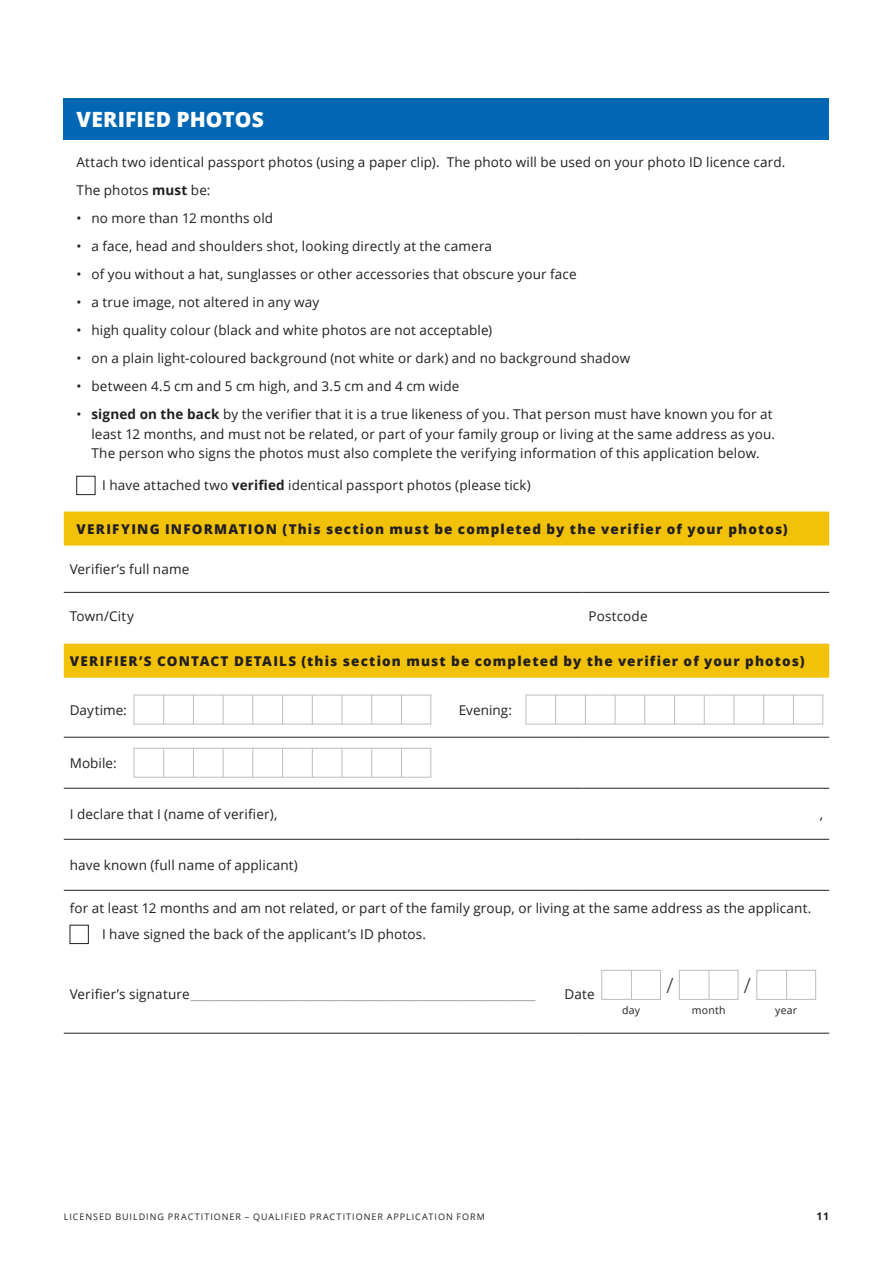
<style>
.page{position:relative;width:893px;height:1263px;background:#fff}
.page>*{position:absolute;margin:0;border:0;box-sizing:border-box;transform-origin:0 0}
.Subheading_1{font:800 21px "Open Sans";letter-spacing:.005em;color:#fff}
.t1{font:300 21px "Open Sans";color:#231f20}
.Body{font:13.5px/19.5px "Open Sans";letter-spacing:.01em;color:#231f20}
.Table_Subhead{font:800 13.5px "Open Sans";letter-spacing:.085em;color:#231f20}
.Table_Copy{font:13.5px "Open Sans";letter-spacing:.01em;color:#939598}
.Table_Copy-2{font:13.5px "Open Sans";color:#231f20}
.t2{font:10.5px "Open Sans";letter-spacing:.02em;color:#231f20}
.t3{font:700 10.5px "Open Sans";color:#231f20}
.t4{font:9px "Open Sans";letter-spacing:.11em;color:#231f20}
.s1{font-weight:700}
.s2{color:#231f20}
</style>
<div class="page">
<div style="left:64px;top:98px;width:765px;height:41px;background:#0166b3"></div>
<svg style="left:64px;top:512px;width:765px;height:166px"></svg>
<hr style="left:64px;top:592px;width:519px;height:1px;background:#231f20">
<hr style="left:583px;top:592px;width:246px;height:1px;background:#231f20">
<hr style="left:64px;top:788px;width:519px;height:1px;background:#231f20">
<hr style="left:583px;top:788px;width:246px;height:1px;background:#231f20">
<hr style="left:64px;top:839px;width:519px;height:1px;background:#231f20">
<hr style="left:583px;top:839px;width:246px;height:1px;background:#231f20">
<hr style="left:64px;top:737px;width:519px;height:1px;background:#231f20">
<hr style="left:583px;top:737px;width:246px;height:1px;background:#231f20">
<hr style="left:64px;top:890px;width:519px;height:1px;background:#231f20">
<hr style="left:583px;top:890px;width:246px;height:1px;background:#231f20">
<hr style="left:64px;top:1033px;width:519px;height:1px;background:#231f20">
<hr style="left:583px;top:1033px;width:246px;height:1px;background:#231f20">
<div style="left:77px;top:476px;width:18px;height:19px;border:1px solid #231f20"></div>
<div style="left:134px;top:695px;width:297px;height:29px;border:1px solid #bcbdc0"></div>
<svg style="left:163px;top:695px;width:1px;height:29px"></svg>
<svg style="left:193px;top:695px;width:1px;height:29px"></svg>
<svg style="left:223px;top:695px;width:1px;height:29px"></svg>
<svg style="left:252px;top:695px;width:1px;height:29px"></svg>
<svg style="left:282px;top:695px;width:1px;height:29px"></svg>
<svg style="left:312px;top:695px;width:1px;height:29px"></svg>
<svg style="left:342px;top:695px;width:1px;height:29px"></svg>
<svg style="left:371px;top:695px;width:1px;height:29px"></svg>
<svg style="left:401px;top:695px;width:1px;height:29px"></svg>
<div style="left:525px;top:695px;width:298px;height:29px;border:1px solid #bcbdc0"></div>
<svg style="left:555px;top:695px;width:1px;height:29px"></svg>
<svg style="left:585px;top:695px;width:1px;height:29px"></svg>
<svg style="left:615px;top:695px;width:1px;height:29px"></svg>
<svg style="left:644px;top:695px;width:1px;height:29px"></svg>
<svg style="left:674px;top:695px;width:1px;height:29px"></svg>
<svg style="left:704px;top:695px;width:1px;height:29px"></svg>
<svg style="left:734px;top:695px;width:1px;height:29px"></svg>
<svg style="left:763px;top:695px;width:1px;height:29px"></svg>
<svg style="left:793px;top:695px;width:1px;height:29px"></svg>
<div style="left:134px;top:748px;width:297px;height:30px;border:1px solid #bcbdc0"></div>
<svg style="left:163px;top:748px;width:1px;height:29px"></svg>
<svg style="left:193px;top:748px;width:1px;height:29px"></svg>
<svg style="left:223px;top:748px;width:1px;height:29px"></svg>
<svg style="left:252px;top:748px;width:1px;height:29px"></svg>
<svg style="left:282px;top:748px;width:1px;height:29px"></svg>
<svg style="left:312px;top:748px;width:1px;height:29px"></svg>
<svg style="left:342px;top:748px;width:1px;height:29px"></svg>
<svg style="left:371px;top:748px;width:1px;height:29px"></svg>
<svg style="left:401px;top:748px;width:1px;height:29px"></svg>
<div style="left:70px;top:925px;width:19px;height:19px;border:1px solid #231f20"></div>
<div style="left:679px;top:970px;width:59px;height:30px;border:1px solid #bcbdc0"></div>
<svg style="left:709px;top:970px;width:1px;height:29px"></svg>
<div style="left:601px;top:970px;width:60px;height:30px;border:1px solid #bcbdc0"></div>
<svg style="left:631px;top:970px;width:1px;height:29px"></svg>
<div style="left:756px;top:970px;width:60px;height:30px;border:1px solid #bcbdc0"></div>
<svg style="left:786px;top:970px;width:1px;height:29px"></svg>
<p class="Subheading_1" style="left:77px;top:103px;width:189px">VERIFIED PHOTOS</p>
<p class="Body" style="left:77px;top:152px;width:710px">Attach two identical passport photos (using a paper clip). The photo will be used on your photo ID licence card.</p>
<p class="Body" style="left:77px;top:180px;width:135px">The photos <span class="s1">must</span> be:</p>
<p class="Body" style="left:77px;top:208px;width:198px">• no more than 12 months old</p>
<p class="Body" style="left:77px;top:236px;width:417px">• a face, head and shoulders shot, looking directly at the camera</p>
<p class="Body" style="left:77px;top:264px;width:502px">• of you without a hat, sunglasses or other accessories that obscure your face</p>
<p class="Body" style="left:77px;top:292px;width:244px">• a true image, not altered in any way</p>
<p class="Body" style="left:77px;top:320px;width:417px">• high quality colour (black and white photos are not acceptable)</p>
<p class="Body" style="left:77px;top:348px;width:555px">• on a plain light-coloured background (not white or dark) and no background shadow</p>
<p class="Body" style="left:77px;top:376px;width:384px">• between 4.5 cm and 5 cm high, and 3.5 cm and 4 cm wide</p>
<p class="Body" style="left:91px;top:404px;width:685px;text-indent:-15px">• <span class="s1">signed on the back</span> by the verifier that it is a true likeness of you. That person must have known you for at least 12 months, and must not be related, or part of your family group or living at the same address as you.<br>The person who signs the photos must also complete the verifying information of this application below.</p>
<p class="Body" style="left:102px;top:475px;width:430px">I have attached two <span class="s1">verified</span> identical passport photos (please tick)</p>
<p class="Table_Subhead" style="left:77px;top:519px;width:713px">VERIFYING INFORMATION (This section must be completed by the verifier of your photos)</p>
<p class="Body" style="left:70px;top:559px;width:121px">Verifier’s full name</p>
<p class="Body" style="left:70px;top:606px;width:66px">Town/City</p>
<p class="Body" style="left:589px;top:606px;width:61px">Postcode</p>
<p class="Table_Subhead" style="left:70px;top:651px;width:736px">VERIFIER’S CONTACT DETAILS (this section must be completed by the verifier of your photos)</p>
<p class="Body" style="left:70px;top:700px;width:59px">Daytime:</p>
<p class="Body" style="left:459px;top:700px;width:55px">Evening:</p>
<p class="Body" style="left:70px;top:753px;width:48px">Mobile:</p>
<p class="Body" style="left:70px;top:804px;width:209px">I declare that I (name of verifier),</p>
<p class="Body" style="left:820px;top:804px;width:5px">,</p>
<p class="Body" style="left:70px;top:855px;width:229px">have known (full name of applicant)</p>
<p class="Body" style="left:70px;top:898px;width:743px">for at least 12 months and am not related, or part of the family group, or living at the same address as the applicant.</p>
<p class="Body" style="left:102px;top:924px;width:325px">I have signed the back of the applicant’s ID photos.</p>
<p class="Table_Copy" style="left:70px;top:985px;width:467px"><span class="s2">Verifier’s signature</span>_________________________________________________________</p>
<p class="Table_Copy-2" style="left:564px;top:985px;width:32px">Date</p>
<p class="t1" style="left:666px;top:971px;width:9px">/</p>
<p class="t1" style="left:744px;top:971px;width:9px">/</p>
<p class="t2" style="left:622px;top:1003px;width:19px">day</p>
<p class="t2" style="left:692px;top:1003px;width:35px">month</p>
<p class="t2" style="left:775px;top:1003px;width:23px">year</p>
<p class="t4" style="left:64px;top:1211px;width:423px">LICENSED BUILDING PRACTITIONER – QUALIFIED PRACTITIONER APPLICATION FORM</p>
<p class="t3" style="left:817px;top:1209px;width:14px">11</p>
</div>
